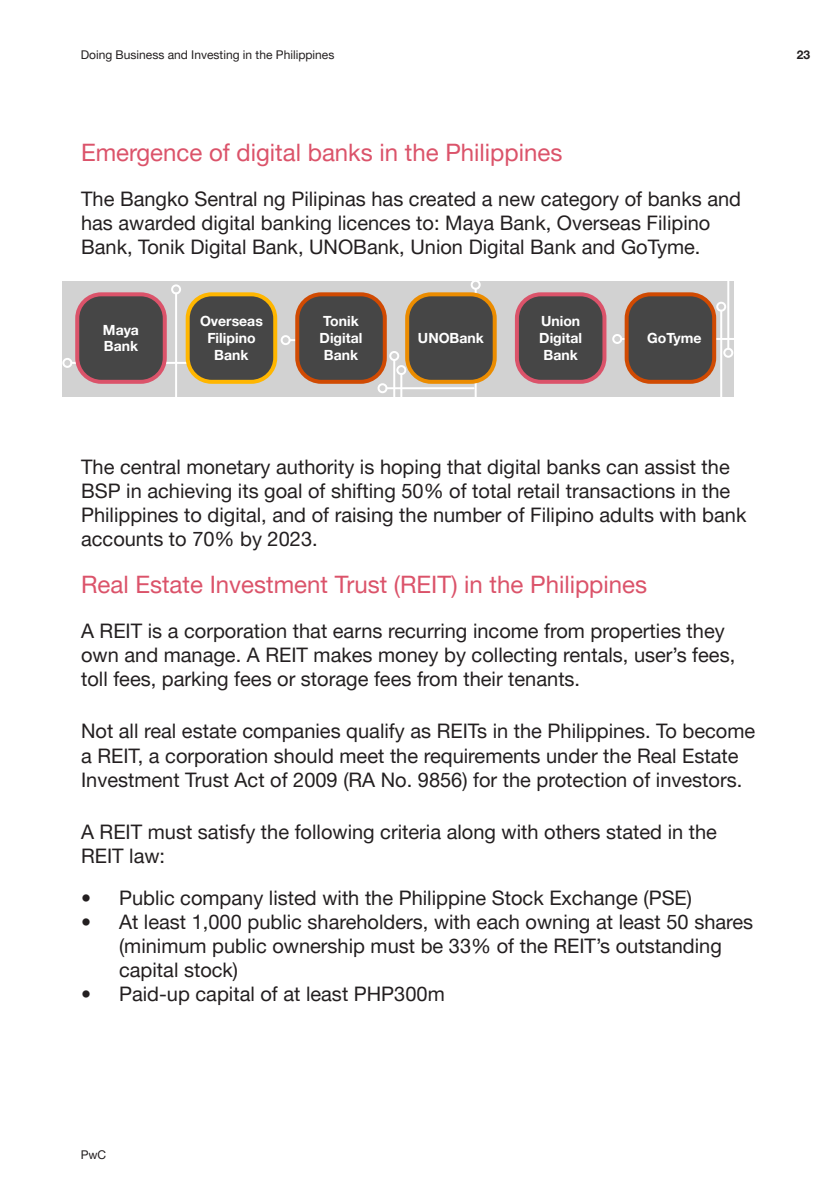
<style>
.page{position:relative;width:840px;height:1191px;background:#fff}
.page>*{position:absolute;margin:0;border:0;box-sizing:border-box;transform-origin:0 0}
.t1{font:24px "Helvetica Neue LT Pro";color:#db536a}
.t2{font:20px/24px "Helvetica Neue LT Pro";color:#231f20}
.t3{font:700 14px/16.8px "Helvetica Neue LT Pro";color:#fff;text-align:center}
.t4{font:12px "Helvetica Neue LT Pro";color:#231f20}
.t5{font:700 12px "Helvetica Neue LT Pro";color:#231f20}
</style>
<div class="page">
<div style="left:62px;top:281px;width:671px;height:116px;background:#d2d2d2"></div>
<hr style="left:621px;top:338px;width:179px;height:2px;background:#fff">
<div style="left:612px;top:334px;width:10px;height:10px;border:2px solid #fff;border-radius:50%"></div>
<hr style="left:71px;top:362px;width:153px;height:2px;background:#fff">
<div style="left:62px;top:358px;width:10px;height:10px;border:2px solid #fff;border-radius:50%"></div>
<hr style="left:289px;top:339px;width:87px;height:2px;background:#fff">
<div style="left:280px;top:335px;width:10px;height:10px;border:2px solid #fff;border-radius:50%"></div>
<hr style="left:175px;top:293px;width:2px;height:107px;background:#fff">
<div style="left:171px;top:284px;width:10px;height:10px;border:2px solid #fff;border-radius:50%"></div>
<hr style="left:474px;top:289px;width:2px;height:111px;background:#fff">
<div style="left:470px;top:280px;width:10px;height:10px;border:2px solid #fff;border-radius:50%"></div>
<div style="left:77px;top:294px;width:88px;height:88px;background:#464646;border-radius:24px"></div>
<div style="left:75px;top:292px;width:92px;height:92px;border:4px solid #db536a;border-radius:24px"></div>
<div style="left:187px;top:294px;width:88px;height:88px;background:#464646;border-radius:24px"></div>
<div style="left:185px;top:292px;width:92px;height:92px;border:4px solid #ffb600;border-radius:24px"></div>
<div style="left:297px;top:294px;width:87px;height:88px;background:#464646;border-radius:24px"></div>
<div style="left:295px;top:292px;width:91px;height:92px;border:4px solid #d04a02;border-radius:24px"></div>
<div style="left:407px;top:294px;width:87px;height:88px;background:#464646;border-radius:24px"></div>
<div style="left:405px;top:292px;width:91px;height:92px;border:4px solid #eb8c00;border-radius:24px"></div>
<div style="left:516px;top:294px;width:88px;height:88px;background:#464646;border-radius:24px"></div>
<div style="left:514px;top:292px;width:92px;height:92px;border:4px solid #db536a;border-radius:24px"></div>
<div style="left:626px;top:294px;width:87px;height:88px;background:#464646;border-radius:24px"></div>
<div style="left:624px;top:292px;width:91px;height:92px;border:4px solid #d04a02;border-radius:24px"></div>
<hr style="left:393px;top:360px;width:2px;height:66px;background:#fff">
<div style="left:389px;top:351px;width:10px;height:10px;border:2px solid #fff;border-radius:50%"></div>
<hr style="left:719px;top:311px;width:2px;height:98px;background:#fff">
<div style="left:715px;top:302px;width:10px;height:10px;border:2px solid #fff;border-radius:50%"></div>
<hr style="left:400px;top:374px;width:2px;height:66px;background:#fff">
<div style="left:396px;top:365px;width:10px;height:10px;border:2px solid #fff;border-radius:50%"></div>
<hr style="left:726px;top:274px;width:2px;height:75px;background:#fff">
<div style="left:722px;top:348px;width:10px;height:10px;border:2px solid #fff;border-radius:50%"></div>
<hr style="left:386px;top:387px;width:87px;height:2px;background:#fff">
<div style="left:377px;top:383px;width:10px;height:10px;border:2px solid #fff;border-radius:50%"></div>
<p class="t4" style="left:81px;top:47px;width:255px">Doing Business and Investing in the Philippines</p>
<p class="t1" style="left:81px;top:138px;width:482px">Emergence of digital banks in the Philippines</p>
<p class="t2" style="left:81px;top:186px;width:661px">The Bangko Sentral ng Pilipinas has created a new category of banks and has awarded digital banking licences to: Maya Bank, Overseas Filipino<br>Bank, Tonik Digital Bank, UNOBank, Union Digital Bank and GoTyme.</p>
<p class="t3" style="left:103px;top:321px;width:38px;text-align:left">Maya<br>Bank</p>
<p class="t3" style="left:200px;top:312px;width:64px">Overseas<br>Filipino<br>Bank</p>
<p class="t3" style="left:319px;top:312px;width:44px">Tonik<br>Digital<br>Bank</p>
<p class="t3" style="left:418px;top:329px;width:67px">UNOBank</p>
<p class="t3" style="left:539px;top:312px;width:44px">Union<br>Digital<br>Bank</p>
<p class="t3" style="left:646px;top:329px;width:56px">GoTyme</p>
<p class="t2" style="left:81px;top:455px;width:666px">The central monetary authority is hoping that digital banks can assist the BSP in achieving its goal of shifting 50% of total retail transactions in the Philippines to digital, and of raising the number of Filipino adults with bank accounts to 70% by 2023.</p>
<p class="t1" style="left:81px;top:570px;width:567px">Real Estate Investment Trust (REIT) in the Philippines</p>
<p class="t2" style="left:81px;top:618px;width:655px">A REIT is a corporation that earns recurring income from properties they own and manage. A REIT makes money by collecting rentals, user’s fees, toll fees, parking fees or storage fees from their tenants.</p>
<p class="t2" style="left:81px;top:719px;width:675px">Not all real estate companies qualify as REITs in the Philippines. To become a REIT, a corporation should meet the requirements under the Real Estate<br>Investment Trust Act of 2009 (RA No. 9856) for the protection of investors.</p>
<p class="t2" style="left:81px;top:819px;width:637px">A REIT must satisfy the following criteria along with others stated in the<br>REIT law:</p>
<p class="t2" style="left:81px;top:885px;width:612px">• Public company listed with the Philippine Stock Exchange (PSE)</p>
<p class="t2" style="left:119px;top:909px;width:635px;text-indent:-38px">• At least 1,000 public shareholders, with each owning at least 50 shares (minimum public ownership must be 33% of the REIT’s outstanding capital stock)</p>
<p class="t2" style="left:81px;top:981px;width:365px">• Paid-up capital of at least PHP300m</p>
<p class="t5" style="left:796px;top:47px;width:15px">23</p>
<p class="t4" style="left:81px;top:1147px;width:27px">PwC</p>
</div>
